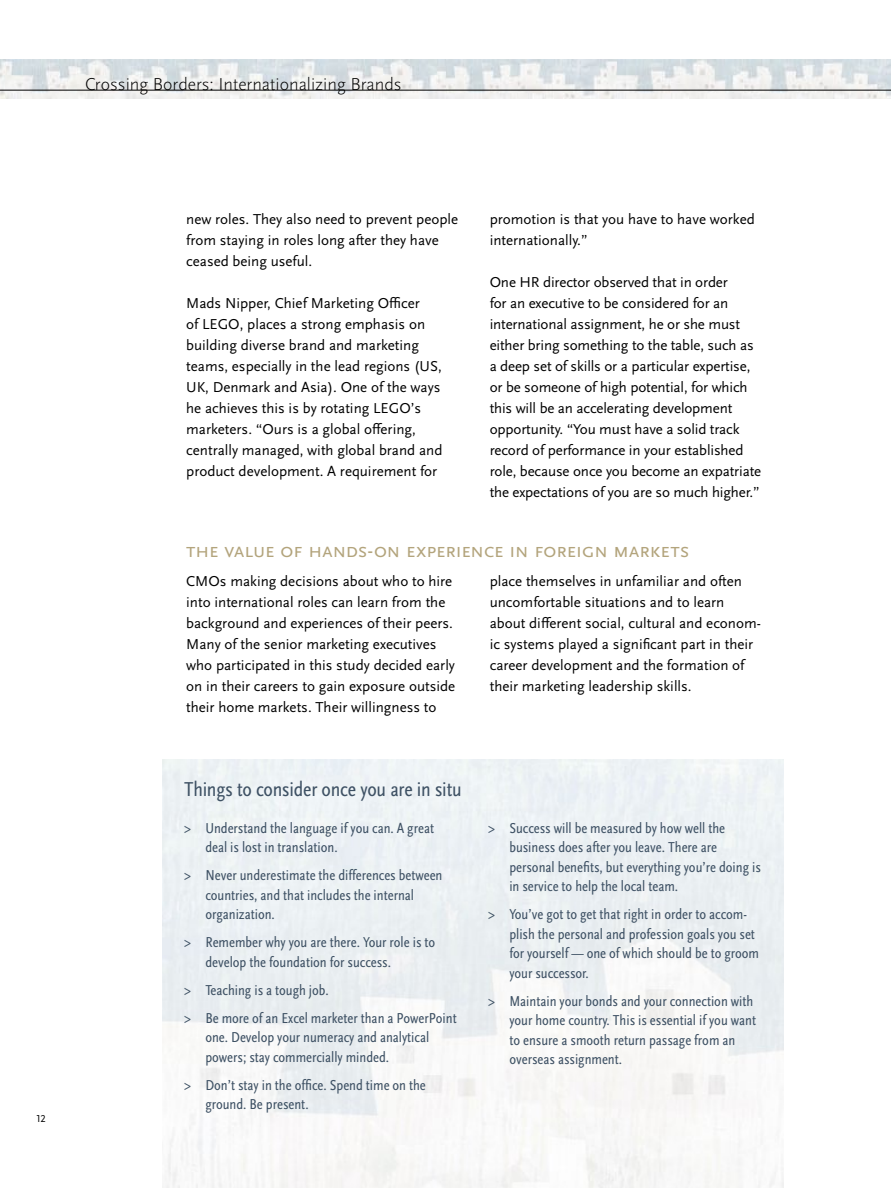
<style>
.page{position:relative;width:891px;height:1188px;background:#fff}
.page>*{position:absolute;margin:0;border:0;box-sizing:border-box;transform-origin:0 0}
.t1{font:21px "Scala Sans Pro";letter-spacing:-.025em;color:#b3a47c}
.t2{font:condensed 21px "Scala Sans Pro";letter-spacing:-.01em;color:#3e5164}
.t3{font:300 18px "Scala Sans Pro";color:#000}
.t4{font:15px/21px "Scala Sans Pro";color:#000}
.t5{font:condensed 15px/19.5px "Scala Sans Pro";color:#3e5164}
.t6{font:10.5px "Scala Sans Pro";color:#000}
</style>
<div class="page">
<img style="left:0;top:60px;width:891px;height:38px">
<hr style="left:0;top:90px;width:891px;height:1px;background:#000">
<p class="t3" style="left:85px;top:73px;width:318px">Crossing Borders: Internationalizing Brands</p>
<p class="t6" style="left:36px;top:1112px;width:11px">12</p>
<p class="t4" style="left:186px;top:208px;width:273px">new roles. They also need to prevent people from staying in roles long after they have ceased being useful.</p>
<p class="t4" style="left:186px;top:292px;width:258px">Mads Nipper, Chief Marketing Officer<br>of LEGO, places a strong emphasis on building diverse brand and marketing teams, especially in the lead regions (US, UK, Denmark and Asia). One of the ways he achieves this is by rotating LEGO’s marketers. “Ours is a global offering, centrally managed, with global brand and product development. A requirement for</p>
<p class="t4" style="left:490px;top:208px;width:267px">promotion is that you have to have worked internationally.”</p>
<p class="t4" style="left:490px;top:271px;width:273px">One HR director observed that in order<br>for an executive to be considered for an international assignment, he or she must either bring something to the table, such as a deep set of skills or a particular expertise, or be someone of high potential, for which this will be an accelerating development opportunity. “You must have a solid track record of performance in your established role, because once you become an expatriate the expectations of you are so much higher.”</p>
<h1 class="t1" style="left:186px;top:537px;width:505px">The value of hands-on experience in foreign markets</h1>
<p class="t4" style="left:186px;top:571px;width:271px">CMOs making decisions about who to hire into international roles can learn from the background and experiences of their peers.<br>Many of the senior marketing executives who participated in this study decided early on in their careers to gain exposure outside their home markets. Their willingness to</p>
<p class="t4" style="left:490px;top:571px;width:273px">place themselves in unfamiliar and often uncomfortable situations and to learn about different social, cultural and econom&shy;ic systems played a significant part in their career development and the formation of their marketing leadership skills.</p>
<h1 class="t2" style="left:184px;top:777px;width:279px">Things to consider once you are in situ</h1>
<p class="t5" style="left:205px;top:818px;width:230px;text-indent:-21px">&gt; Understand the language if you can. A great deal is lost in translation.</p>
<p class="t5" style="left:205px;top:866px;width:239px;text-indent:-21px">&gt; Never underestimate the differences between countries, and that includes the internal organization.</p>
<p class="t5" style="left:205px;top:933px;width:231px;text-indent:-21px">&gt; Remember why you are there. Your role is to develop the foundation for success.</p>
<p class="t5" style="left:184px;top:976px;width:274px;line-height:28px">&gt; Teaching is a tough job.<br>&gt; Be more of an Excel marketer than a PowerPoint</p>
<p class="t5" style="left:205px;top:1028px;width:225px">one. Develop your numeracy and analytical powers; stay commercially minded.</p>
<p class="t5" style="left:205px;top:1075px;width:222px;text-indent:-21px">&gt; Don’t stay in the office. Spend time on the ground. Be present.</p>
<p class="t5" style="left:509px;top:818px;width:253px;text-indent:-21px">&gt; Success will be measured by how well the business does after you leave. There are personal benefits, but everything you’re doing is in service to help the local team.</p>
<p class="t5" style="left:509px;top:905px;width:251px;text-indent:-21px">&gt; You’ve got to get that right in order to accom&shy;plish the personal and profession goals you set for yourself — one of which should be to groom your successor.</p>
<p class="t5" style="left:509px;top:991px;width:248px;text-indent:-21px">&gt; Maintain your bonds and your connection with your home country. This is essential if you want to ensure a smooth return passage from an overseas assignment.</p>
</div>
